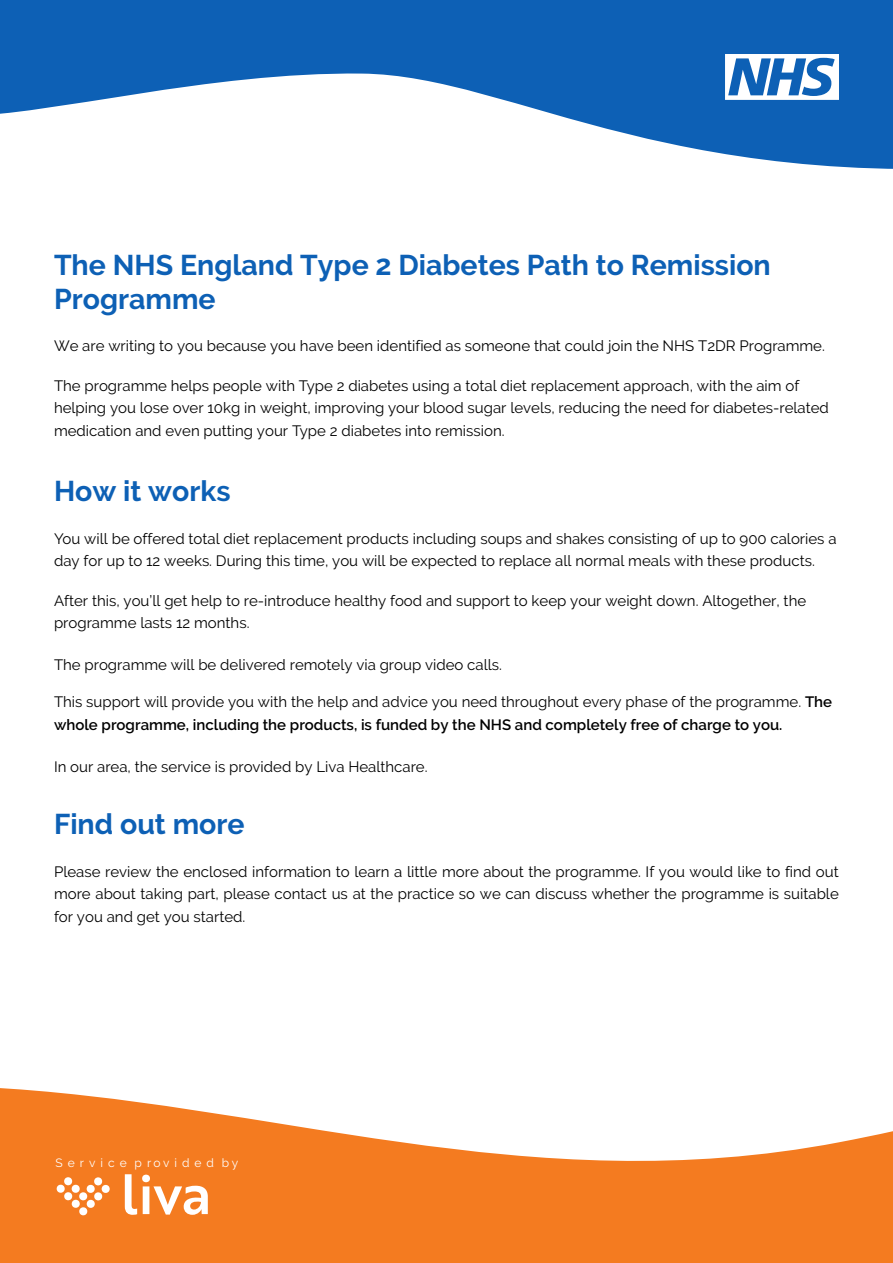
<style>
.page{position:relative;width:893px;height:1263px;background:#fff}
.page>*{position:absolute;margin:0;border:0;box-sizing:border-box;transform-origin:0 0}
.t1{font:700 28.5px/34.2px "Raleway";color:#0d60b5}
.t2{font:700 28.5px "Raleway";color:#0d60b5}
.t3{font:15px/22.5px "Raleway";color:#000}
.t4{font:12px "Raleway";letter-spacing:.415em;color:#fff}
.s1{font-style:inherit}
.s2{font-weight:600}
</style>
<div class="page">
<svg style="left:0;top:0;width:893px;height:169px;fill:#0d60b5"></svg>
<svg style="left:725px;top:54px;width:114px;height:46px"></svg>
<svg style="left:0;top:1088px;width:893px;height:175px;fill:#f47b20"></svg>
<svg style="left:125px;top:1174px;width:83px;height:41px"></svg>
<svg style="left:57px;top:1177px;width:53px;height:38px"></svg>
<h1 class="t1" style="left:54px;top:248px;width:718px"><span class="s1">T</span>he NHS England Type 2 Diabetes Path to Remission<br>Programme</h1>
<p class="t3" style="left:54px;top:335px;width:772px">We are writing to you because you have been identified as someone that could join the NHS <span class="s1">T2DR Programme</span>.</p>
<p class="t3" style="left:54px;top:374px;width:776px">The programme helps people with Type 2 diabetes using a total diet replacement approach, with the aim of helping you lose over 10kg in weight, improving your blood sugar levels, reducing the need for diabetes-related medication and even putting your Type 2 diabetes into remission.</p>
<h1 class="t2" style="left:54px;top:475px;width:178px">How it works</h1>
<p class="t3" style="left:54px;top:527px;width:784px">You will be offered total diet replacement products including soups and shakes consisting of up to 900 calories a day for up to 12 weeks. During this time, you will be expected to replace all normal meals with these products.</p>
<p class="t3" style="left:54px;top:589px;width:754px">After this, you’ll get help to re-introduce healthy food and support to keep your weight down. Altogether, the programme lasts 12 months.</p>
<p class="t3" style="left:54px;top:653px;width:449px">The programme will be delivered remotely via group video calls.</p>
<p class="t3" style="left:54px;top:690px;width:780px">This support will provide you with the help and advice you need throughout every phase of the programme. <span class="s2">The whole programme, including the products, is funded by the NHS and completely free of charge to you.</span></p>
<p class="t3" style="left:54px;top:755px;width:375px">In our area, the service is provided by Liva Healthcare.</p>
<h1 class="t2" style="left:54px;top:808px;width:192px">Find out more</h1>
<p class="t3" style="left:54px;top:860px;width:786px;text-align:justify">Please review the enclosed information to learn a little more about the programme. If you would like to find out more about taking part, please contact us at the practice so we can discuss whether the programme is suitable for you and get you started.</p>
<p class="t4" style="left:55px;top:1156px;width:184px">Service provided by</p>
</div>
